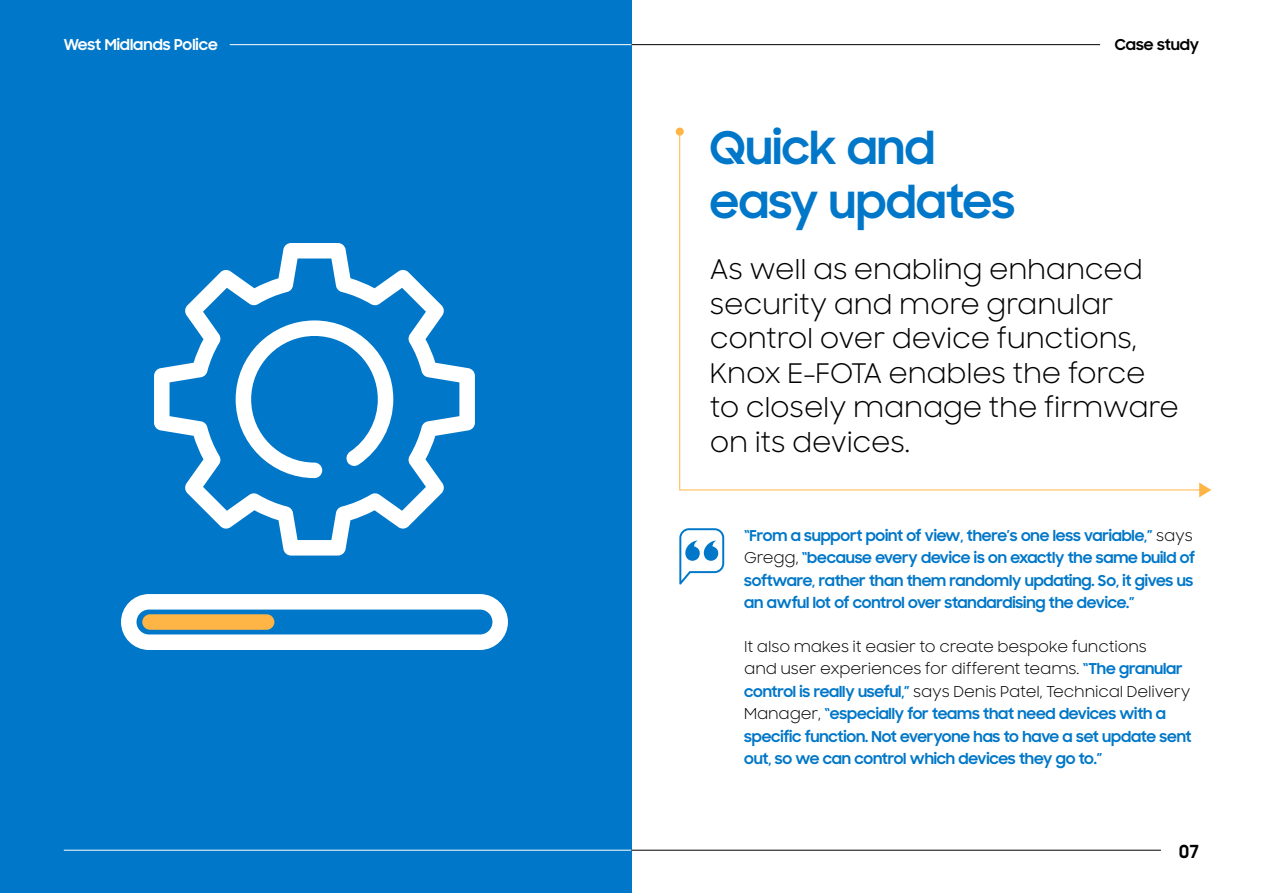
<style>
.page{position:relative;width:1263px;height:893px;background:#fff}
.page>*{position:absolute;margin:0;border:0;box-sizing:border-box;transform-origin:0 0}
.t1{font:700 45px/54px "Samsung Sharp Sans";letter-spacing:-.005em;color:#0077c8}
.t2{font:27px/34.5px "Samsung Sharp Sans";letter-spacing:-.01em;color:#000}
.t3{font:700 18px "Samsung Sharp Sans";color:#000}
.t4{font:700 15px/22.5px "Samsung Sharp Sans";letter-spacing:-.01em;color:#0077c8}
.t5{font:700 15px "Samsung Sharp Sans";color:#fff}
.t6{font:700 15px "Samsung Sharp Sans";color:#000}
.s1{font-weight:400;color:#000}
</style>
<div class="page">
<div style="left:0;top:0;width:631px;height:893px;background:#0077c8"></div>
<hr style="left:64px;top:850px;width:567px;height:1px;background:#fff">
<hr style="left:631px;top:44px;width:469px;height:1px;background:#000">
<hr style="left:631px;top:850px;width:530px;height:1px;background:#000">
<svg style="left:679px;top:136px;width:520px;height:355px"></svg>
<svg style="left:679px;top:528px;width:45px;height:56px"></svg>
<hr style="left:230px;top:44px;width:401px;height:1px;background:#fff">
<svg style="left:154px;top:243px;width:321px;height:313px"></svg>
<svg style="left:236px;top:320px;width:157px;height:158px"></svg>
<svg style="left:121px;top:594px;width:387px;height:56px"></svg>
<svg style="left:1199px;top:482px;width:12px;height:15px"></svg>
<div style="left:676px;top:128px;width:8px;height:8px;background:#ffb545;border-radius:50%"></div>
<p class="t5" style="left:64px;top:33px;width:155px">West Midlands Police</p>
<p class="t6" style="left:1115px;top:33px;width:86px">Case study</p>
<h1 class="t1" style="left:710px;top:119px;width:307px">Quick and easy updates</h1>
<h2 class="t2" style="left:710px;top:251px;width:470px">As well as enabling enhanced security and more granular control over device functions,<br>Knox E-FOTA enables the force to closely manage the firmware on its devices.</h2>
<p class="t4" style="left:744px;top:523px;width:452px">“From a support point of view, there’s one less variable,” <span class="s1">says Gregg,</span> “because every device is on exactly the same build of software, rather than them randomly updating. So, it gives us an awful lot of control over standardising the device.”</p>
<p class="t4" style="left:744px;top:634px;width:449px"><span class="s1">It also makes it easier to create bespoke functions<br>and user experiences for different teams.</span> “The granular control is really useful,” <span class="s1">says Denis Patel, Technical Delivery Manager,</span> “especially for teams that need devices with a specific function. Not everyone has to have a set update sent out, so we can control which devices they go to.”</p>
<p class="t3" style="left:1179px;top:838px;width:22px">07</p>
</div>
